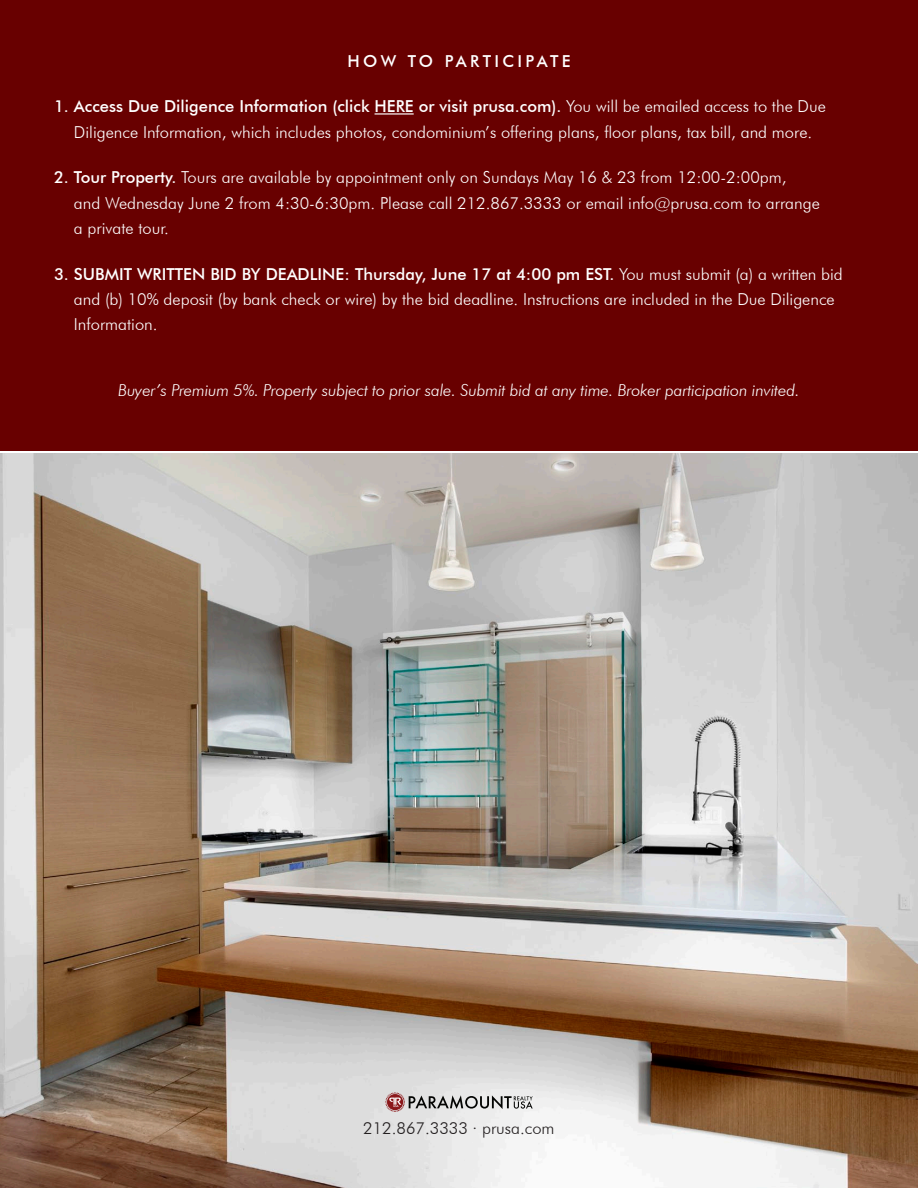
<style>
.page{position:relative;width:918px;height:1188px;background:#fff}
.page>*{position:absolute;margin:0;border:0;box-sizing:border-box;transform-origin:0 0}
.t1{font:300 16.5px/25.3px "Futura BT";color:#fff}
.t2{font:italic 300 16.5px "Futura BT";letter-spacing:-.01em;color:#fff}
.t3{font:300 16.5px "Futura BT";color:#231f20}
.t4{font:500 16.5px "Futura BT";letter-spacing:.2em;color:#fff}
.s1{font-weight:500}
</style>
<div class="page">
<div style="left:0;top:0;width:918px;height:450px;background:#680000"></div>
<hr style="left:375px;top:113px;width:39px;height:2px;background:#fff">
<img style="left:0;top:453px;width:918px;height:735px">
<svg style="left:385px;top:1092px;width:148px;height:20px"></svg>
<p class="t4" style="left:347px;top:51px;width:225px">HOW TO PARTICIPATE</p>
<p class="t1" style="left:54px;top:93px;width:774px;text-align:center"><span class="s1">1. Access Due Diligence Information (click HERE or visit prusa.com).</span> You will be emailed access to the Due<br>Diligence Information, which includes photos, condominium’s offering plans, floor plans, tax bill, and more.</p>
<p class="t1" style="left:74px;top:165px;width:747px;text-indent:-20px"><span class="s1">2. Tour Property.</span> Tours are available by appointment only on Sundays May 16 &amp; 23 from 12:00-2:00pm,<br>and Wednesday June 2 from 4:30-6:30pm. Please call 212.867.3333 or email info@prusa.com to arrange a private tour.</p>
<p class="t1" style="left:74px;top:261px;width:770px;text-indent:-20px"><span class="s1">3. SUBMIT WRITTEN BID BY DEADLINE: Thursday, June 17 at 4:00 pm EST.</span> You must submit (a) a written bid and (b) 10% deposit (by bank check or wire) by the bid deadline. Instructions are included in the Due Diligence<br>Information.</p>
<p class="t2" style="left:118px;top:380px;width:683px">Buyer’s Premium 5%. Property subject to prior sale. Submit bid at any time. Broker participation invited.</p>
<p class="t3" style="left:363px;top:1118px;width:193px">212.867.3333 · prusa.com</p>
</div>
